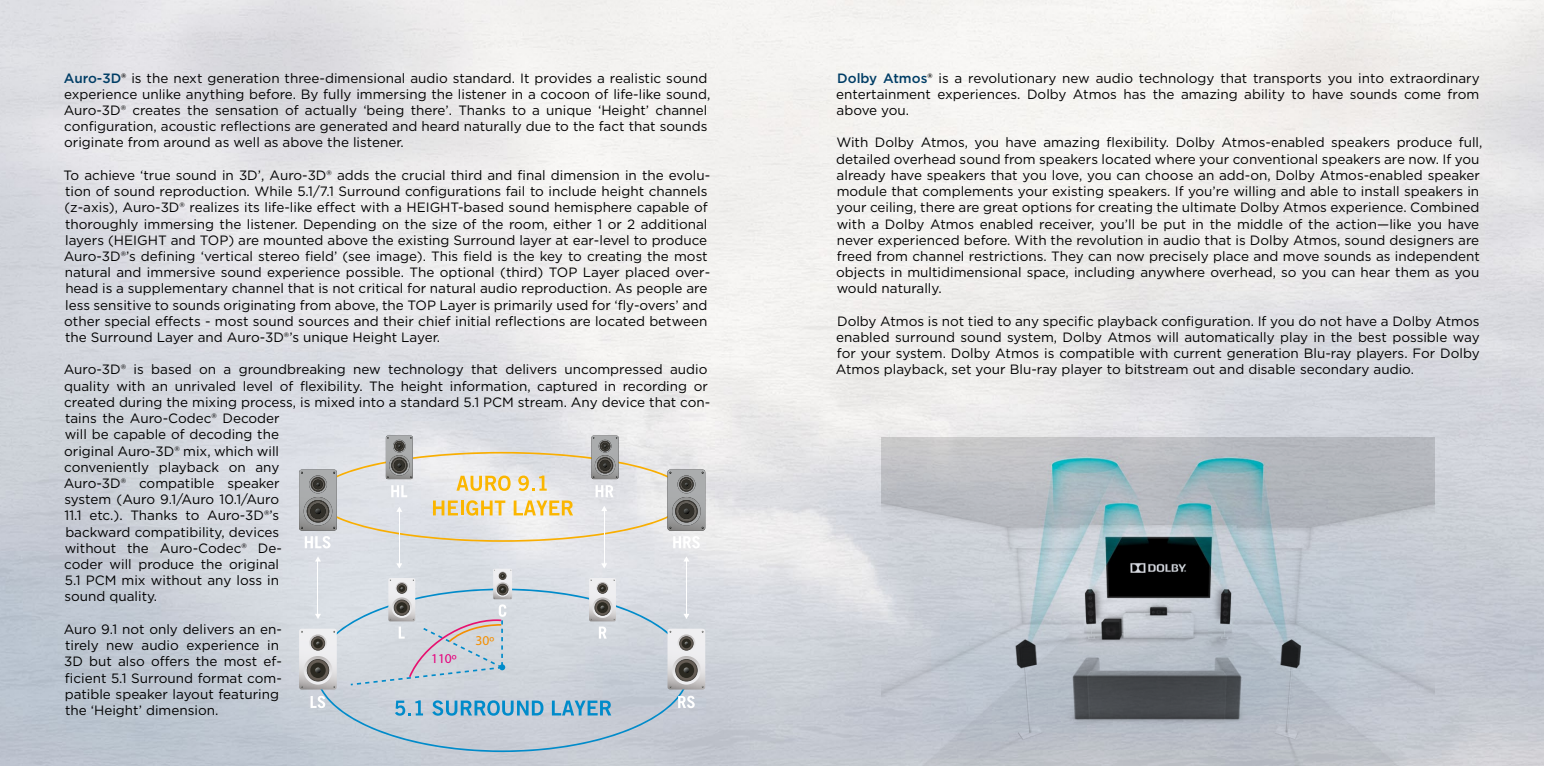
<style>
.page{position:relative;width:1544px;height:766px;background:#fff}
.page>*{position:absolute;margin:0;border:0;box-sizing:border-box;transform-origin:0 0}
.t1{font:13.5px/16.2px "Gotham";color:#000}
.t2{font:13.5px "Myriad Pro";color:#e6007c}
.t3{font:13.5px "Myriad Pro";color:#f48e00}
.s1{font-weight:500;color:#003d65}
.s2{font-weight:500}
</style>
<div class="page">
<img style="left:0;top:0;width:1543px;height:765px">
<img style="left:881px;top:437px;width:553px;height:328px">
<svg style="left:315px;top:588px;width:374px;height:163px;background:#c1cdd8"></svg>
<svg style="left:299px;top:628px;width:38px;height:61px"></svg>
<svg style="left:667px;top:628px;width:38px;height:61px"></svg>
<hr style="left:399px;top:509px;width:1px;height:57px;background:#fff">
<hr style="left:604px;top:509px;width:1px;height:57px;background:#fff">
<svg style="left:601px;top:563px;width:6px;height:5px"></svg>
<svg style="left:683px;top:556px;width:6px;height:5px"></svg>
<hr style="left:686px;top:559px;width:1px;height:57px;background:#fff">
<svg style="left:683px;top:613px;width:6px;height:6px"></svg>
<svg style="left:315px;top:556px;width:6px;height:5px"></svg>
<hr style="left:317px;top:559px;width:1px;height:57px;background:#fff">
<svg style="left:315px;top:613px;width:6px;height:6px"></svg>
<svg style="left:589px;top:578px;width:27px;height:60px;background:#c0c0c1"></svg>
<svg style="left:351px;top:563px;width:161px;height:122px;background:#cdd1d8"></svg>
<svg style="left:678px;top:695px;width:16px;height:13px"></svg>
<svg style="left:310px;top:695px;width:15px;height:13px"></svg>
<svg style="left:299px;top:435px;width:406px;height:113px;background:#d6d3cc"></svg>
<p class="t1" style="left:64px;top:69px;width:648px"><span class="s1">Auro-3D</span><span class="s2">®</span> is the next generation three-dimensional audio standard. It provides a realistic sound experience unlike anything before. By fully immersing the listener in a cocoon of life-like sound, Auro-3D® creates the sensation of actually ‘being there’. Thanks to a unique ‘Height’ channel configuration, acoustic reflections are generated and heard naturally due to the fact that sounds originate from around as well as above the listener.</p>
<p class="t1" style="left:64px;top:167px;width:648px">To achieve ‘true sound in 3D’, Auro-3D® adds the crucial third and final dimension in the evolu&shy;tion of sound reproduction. While 5.1/7.1 Surround configurations fail to include height channels (z-axis), Auro-3D® realizes its life-like effect with a HEIGHT-based sound hemisphere capable of thoroughly immersing the listener. Depending on the size of the room, either 1 or 2 additional layers (HEIGHT and TOP) are mounted above the existing Surround layer at ear-level to produce Auro-3D®’s defining ‘vertical stereo field’ (see image). This field is the key to creating the most natural and immersive sound experience possible. The optional (third) TOP Layer placed over&shy;head is a supplementary channel that is not critical for natural audio reproduction. As people are less sensitive to sounds originating from above, the TOP Layer is primarily used for ‘fly-overs’ and other special effects - most sound sources and their chief initial reflections are located between the Surround Layer and Auro-3D®’s unique Height Layer.</p>
<p class="t1" style="left:64px;top:361px;width:648px">Auro-3D® is based on a groundbreaking new technology that delivers uncompressed audio quality with an unrivaled level of flexibility. The height information, captured in recording or created during the mixing process, is mixed into a standard 5.1 PCM stream. Any device that con&shy;tains the Auro-Codec® Decoder<br>will be capable of decoding the<br>original Auro-3D® mix, which will<br>conveniently playback on any<br>Auro-3D® compatible speaker<br>system (Auro 9.1/Auro 10.1/Auro<br>11.1 etc.). Thanks to Auro-3D®’s<br>backward compatibility, devices<br>without the Auro-Codec® De-<br>coder will produce the original<br>5.1 PCM mix without any loss in<br>sound quality.</p>
<p class="t1" style="left:64px;top:620px;width:220px">Auro 9.1 not only delivers an en&shy;tirely new audio experience in<br>3D but also offers the most ef&shy;ficient 5.1 Surround format com&shy;patible speaker layout featuring the ‘Height’ dimension.</p>
<p class="t3" style="left:475px;top:631px;width:20px">30º</p>
<p class="t2" style="left:431px;top:649px;width:27px">110º</p>
<p class="t1" style="left:836px;top:69px;width:645px;text-align:justify"><span class="s1">Dolby Atmos</span><span class="s2">®</span> is a revolutionary new audio technology that transports you into extraordinary entertainment experiences. Dolby Atmos has the amazing ability to have sounds come from above you.</p>
<p class="t1" style="left:836px;top:134px;width:648px">With Dolby Atmos, you have amazing flexibility. Dolby Atmos-enabled speakers produce full, detailed overhead sound from speakers located where your conventional speakers are now. If you already have speakers that you love, you can choose an add-on, Dolby Atmos-enabled speaker module that complements your existing speakers. If you’re willing and able to install speakers in your ceiling, there are great options for creating the ultimate Dolby Atmos experience. Combined with a Dolby Atmos enabled receiver, you’ll be put in the middle of the action—like you have never experienced before. With the revolution in audio that is Dolby Atmos, sound designers are freed from channel restrictions. They can now precisely place and move sounds as independent objects in multidimensional space, including anywhere overhead, so you can hear them as you would naturally.</p>
<p class="t1" style="left:835px;top:312px;width:645px;text-align:justify">Dolby Atmos is not tied to any specific playback configuration. If you do not have a Dolby Atmos enabled surround sound system, Dolby Atmos will automatically play in the best possible way for your system. Dolby Atmos is compatible with current generation Blu-ray players. For Dolby Atmos playback, set your Blu-ray player to bitstream out and disable secondary audio.</p>
</div>
